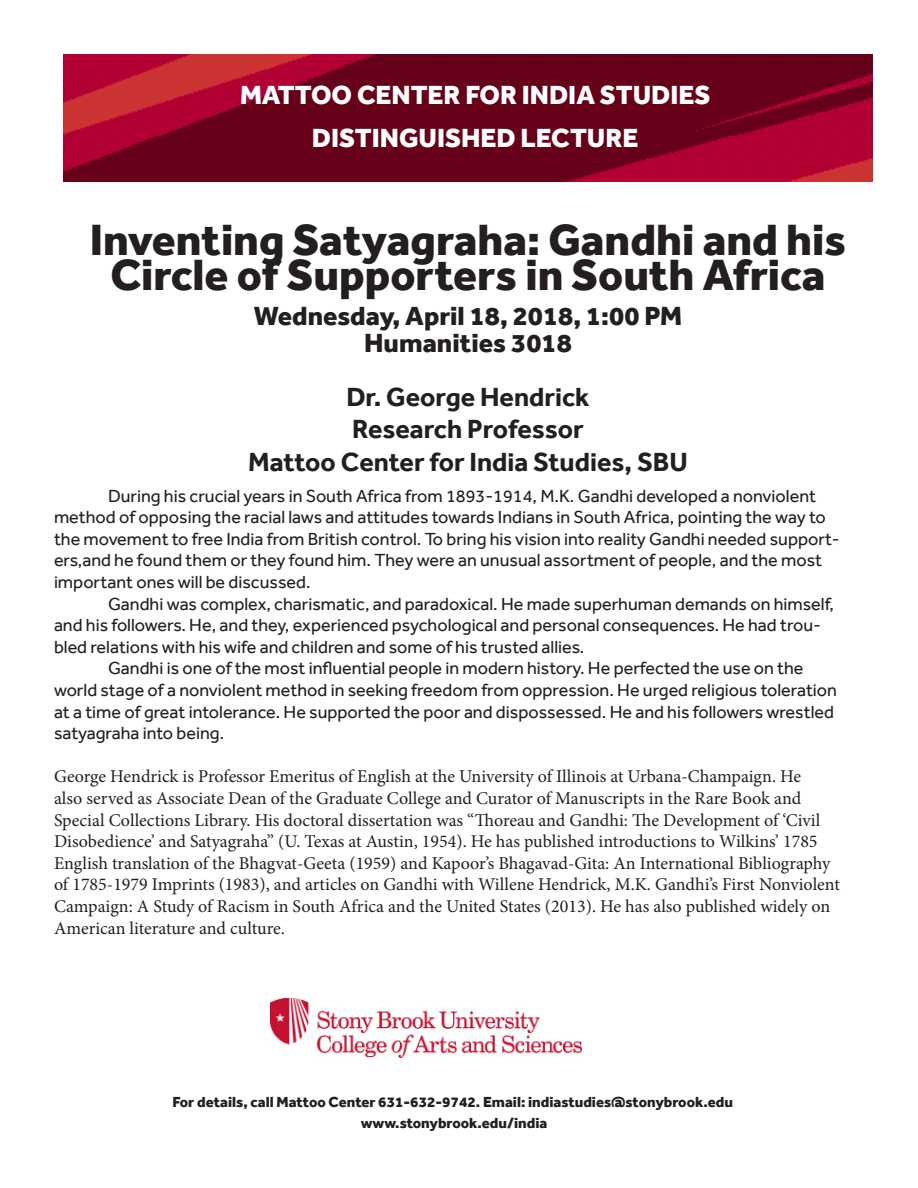
<style>
.page{position:relative;width:918px;height:1188px;background:#fff}
.page>*{position:absolute;margin:0;border:0;box-sizing:border-box;transform-origin:0 0}
.t1{font:800 45px/35.1px "Effra";color:#231f20;text-align:center}
.t2{font:700 27px "Effra";color:#231f20}
.t3{font:800 27px "Effra";color:#fff}
.t4{font:800 27px "Effra";color:#231f20}
.t5{font:18px/21.6px "Effra";color:#231f20}
.t6{font:18px/21.6px "Minion Pro";color:#231f20}
.t7{font:800 15px "Effra";color:#231f20}
</style>
<div class="page">
<img style="left:63px;top:54px;width:810px;height:128px">
<img style="left:270px;top:998px;width:311px;height:59px">
<p class="t3" style="left:240px;top:79px;width:472px">MATTOO CENTER FOR INDIA STUDIES</p>
<p class="t3" style="left:312px;top:121px;width:328px">DISTINGUISHED LECTURE</p>
<p class="t1" style="left:90px;top:221px;width:758px">Inventing Satyagraha: Gandhi and his<br>Circle of Supporters in South Africa</p>
<p class="t4" style="left:254px;top:300px;width:430px">Wednesday, April 18, 2018, 1:00 PM</p>
<p class="t4" style="left:364px;top:327px;width:209px">Humanities 3018</p>
<p class="t2" style="left:346px;top:381px;width:245px">Dr. George Hendrick</p>
<p class="t2" style="left:352px;top:413px;width:233px">Research Professor</p>
<p class="t2" style="left:248px;top:445px;width:441px">Mattoo Center for India Studies, SBU</p>
<p class="t5" style="left:108px;top:485px;width:710px">During his crucial years in South Africa from 1893-1914, M.K. Gandhi developed a nonviolent</p>
<p class="t5" style="left:54px;top:506px;width:787px">method of opposing the racial laws and attitudes towards Indians in South Africa, pointing the way to the movement to free India from British control. To bring his vision into reality Gandhi needed support&shy;ers,and he found them or they found him. They were an unusual assortment of people, and the most important ones will be discussed.</p>
<p class="t5" style="left:54px;top:593px;width:782px;text-indent:54px">Gandhi was complex, charismatic, and paradoxical. He made superhuman demands on himself, and his followers. He, and they, experienced psychological and personal consequences. He had trou&shy;bled relations with his wife and children and some of his trusted allies.</p>
<p class="t5" style="left:54px;top:657px;width:785px;text-indent:54px">Gandhi is one of the most influential people in modern history. He perfected the use on the world stage of a nonviolent method in seeking freedom from oppression. He urged religious toleration at a time of great intolerance. He supported the poor and dispossessed. He and his followers wrestled satyagraha into being.</p>
<p class="t6" style="left:54px;top:766px;width:749px">George Hendrick is Professor Emeritus of English at the University of Illinois at Urbana-Champaign. He</p>
<p class="t6" style="left:54px;top:788px;width:787px">also served as Associate Dean of the Graduate College and Curator of Manuscripts in the Rare Book and Special Collections Library. His doctoral dissertation was “Thoreau and Gandhi: The Development of ‘Civil Disobedience’ and Satyagraha” (U. Texas at Austin, 1954). He has published introductions to Wilkins’ 1785<br>English translation of the Bhagvat-Geeta (1959) and Kapoor’s Bhagavad-Gita: An International Bibliography of 1785-1979 Imprints (1983), and articles on Gandhi with Willene Hendrick, M.K. Gandhi’s First Nonviolent Campaign: A Study of Racism in South Africa and the United States (2013). He has also published widely on American literature and culture.</p>
<p class="t7" style="left:172px;top:1093px;width:562px">For details, call Mattoo Center 631-632-9742. Email: indiastudies@stonybrook.edu</p>
<p class="t7" style="left:361px;top:1114px;width:188px">www.stonybrook.edu/india</p>
</div>
